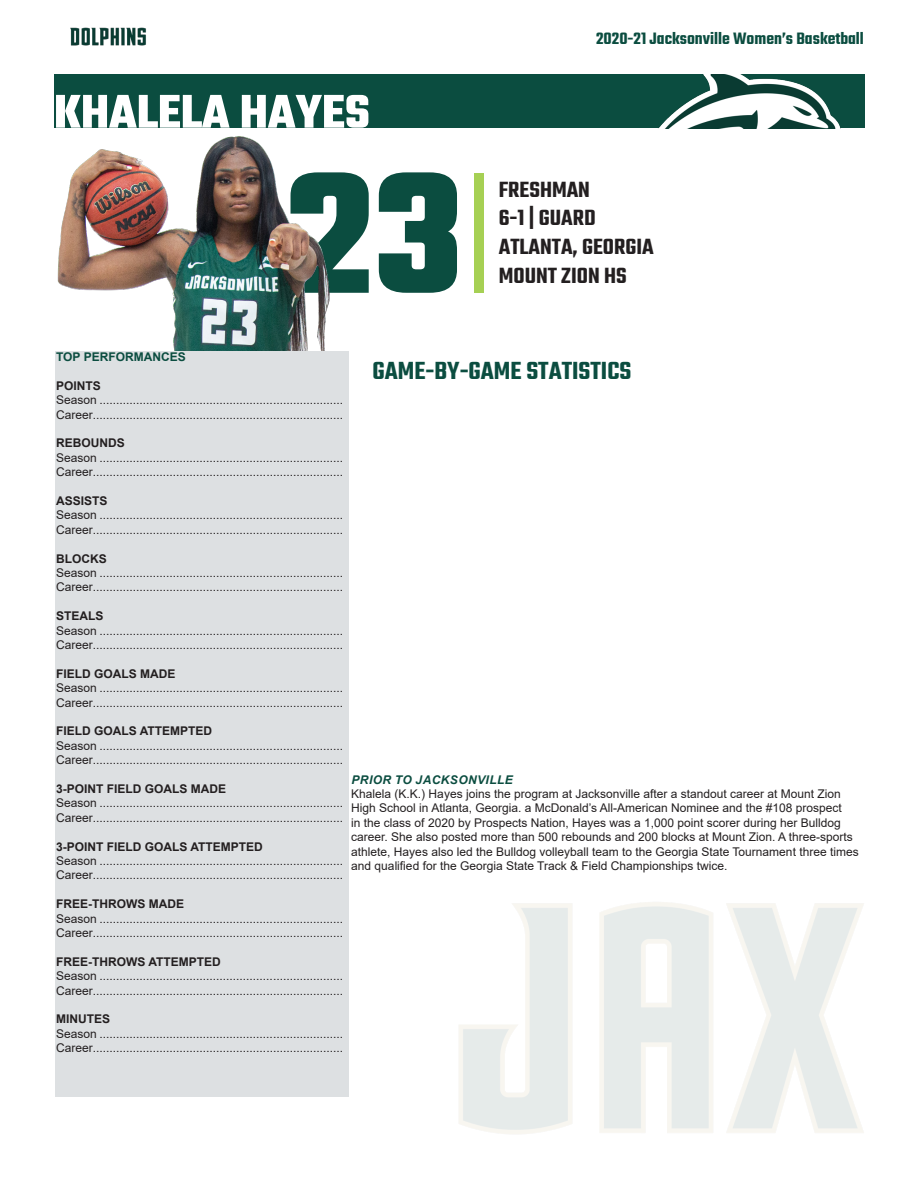
<style>
.page{position:relative;width:918px;height:1188px;background:#fff}
.page>*{position:absolute;margin:0;border:0;box-sizing:border-box;transform-origin:0 0}
.t1{font:700 187.5px "Teko";color:#0b4d40}
.t2{font:700 51px "Teko";color:#fff}
.t3{font:600 27px "Teko";color:#0b4d40}
.t4{font:600 24px "Teko";color:#231f20}
.t5{font:600 18px "Teko";color:#0b4d40}
.t6{font:12px/14.4px "Arial";color:#231f20}
.t7{font:700 12px "Arial";color:#231f20}
.t8{font:italic 700 12px "Arial";letter-spacing:.035em;color:#0b4d40}
.t9{font:700 12px "Arial";color:#0b4d40}
</style>
<div class="page">
<img style="left:70px;top:27px;width:76px;height:19px">
<img style="left:336px;top:902px;width:528px;height:232px">
<div style="left:54px;top:74px;width:811px;height:54px;background:#0b4d40"></div>
<div style="left:55px;top:351px;width:294px;height:745px;background:#dde0e2"></div>
<div style="left:474px;top:173px;width:10px;height:120px;background:#a6d054"></div>
<img style="left:659px;top:74px;width:182px;height:54px">
<img style="left:57px;top:136px;width:273px;height:215px">
<p class="t2" style="left:54px;top:79px;width:317px">KHALELA HAYES</p>
<p class="t1" style="left:286px;top:113px;width:179px">23</p>
<h3 class="t5" style="left:596px;top:27px;width:269px">2020-21 Jacksonville Women’s Basketball</h3>
<p class="t4" style="left:499px;top:175px;width:93px">FRESHMAN</p>
<p class="t4" style="left:499px;top:203px;width:98px">6-1 | GUARD</p>
<p class="t4" style="left:499px;top:232px;width:156px">ATLANTA, GEORGIA</p>
<p class="t4" style="left:499px;top:261px;width:129px">MOUNT ZION HS</p>
<p class="t9" style="left:56px;top:348px;width:131px">TOP PERFORMANCES</p>
<p class="t7" style="left:56px;top:377px;width:46px">POINTS</p>
<p class="t6" style="left:56px;top:393px;width:288px">Season .........................................................................</p>
<p class="t6" style="left:56px;top:407px;width:288px">Career...........................................................................</p>
<p class="t7" style="left:56px;top:435px;width:70px">REBOUNDS</p>
<p class="t6" style="left:56px;top:450px;width:288px">Season .........................................................................</p>
<p class="t6" style="left:56px;top:465px;width:288px">Career...........................................................................</p>
<p class="t7" style="left:56px;top:492px;width:53px">ASSISTS</p>
<p class="t6" style="left:56px;top:508px;width:288px">Season .........................................................................</p>
<p class="t6" style="left:56px;top:522px;width:288px">Career...........................................................................</p>
<p class="t7" style="left:56px;top:550px;width:52px">BLOCKS</p>
<p class="t6" style="left:56px;top:566px;width:288px">Season .........................................................................</p>
<p class="t6" style="left:56px;top:580px;width:288px">Career...........................................................................</p>
<p class="t7" style="left:56px;top:608px;width:49px">STEALS</p>
<p class="t6" style="left:56px;top:623px;width:288px">Season .........................................................................</p>
<p class="t6" style="left:56px;top:638px;width:288px">Career...........................................................................</p>
<p class="t7" style="left:56px;top:665px;width:121px">FIELD GOALS MADE</p>
<p class="t6" style="left:56px;top:681px;width:288px">Season .........................................................................</p>
<p class="t6" style="left:56px;top:695px;width:288px">Career...........................................................................</p>
<p class="t7" style="left:56px;top:723px;width:157px">FIELD GOALS ATTEMPTED</p>
<p class="t6" style="left:56px;top:738px;width:288px">Season .........................................................................</p>
<p class="t6" style="left:56px;top:753px;width:288px">Career...........................................................................</p>
<p class="t7" style="left:56px;top:780px;width:172px">3-POINT FIELD GOALS MADE</p>
<p class="t6" style="left:56px;top:796px;width:288px">Season .........................................................................</p>
<p class="t6" style="left:56px;top:810px;width:288px">Career...........................................................................</p>
<p class="t7" style="left:56px;top:838px;width:208px">3-POINT FIELD GOALS ATTEMPTED</p>
<p class="t6" style="left:56px;top:854px;width:288px">Season .........................................................................</p>
<p class="t6" style="left:56px;top:868px;width:288px">Career...........................................................................</p>
<p class="t7" style="left:56px;top:896px;width:129px">FREE-THROWS MADE</p>
<p class="t6" style="left:56px;top:911px;width:288px">Season .........................................................................</p>
<p class="t6" style="left:56px;top:926px;width:288px">Career...........................................................................</p>
<p class="t7" style="left:56px;top:953px;width:166px">FREE-THROWS ATTEMPTED</p>
<p class="t6" style="left:56px;top:969px;width:288px">Season .........................................................................</p>
<p class="t6" style="left:56px;top:983px;width:288px">Career...........................................................................</p>
<p class="t7" style="left:56px;top:1011px;width:55px">MINUTES</p>
<p class="t6" style="left:56px;top:1026px;width:288px">Season .........................................................................</p>
<p class="t6" style="left:56px;top:1041px;width:288px">Career...........................................................................</p>
<p class="t3" style="left:373px;top:355px;width:260px">GAME-BY-GAME STATISTICS</p>
<p class="t8" style="left:352px;top:771px;width:163px">PRIOR TO JACKSONVILLE</p>
<p class="t6" style="left:351px;top:787px;width:509px">Khalela (K.K.) Hayes joins the program at Jacksonville after a standout career at Mount Zion High School in Atlanta, Georgia. a McDonald’s All-American Nominee and the #108 prospect<br>in the class of 2020 by Prospects Nation, Hayes was a 1,000 point scorer during her Bulldog career. She also posted more than 500 rebounds and 200 blocks at Mount Zion. A three-sports athlete, Hayes also led the Bulldog volleyball team to the Georgia State Tournament three times and qualified for the Georgia State Track &amp; Field Championships twice.</p>
</div>
